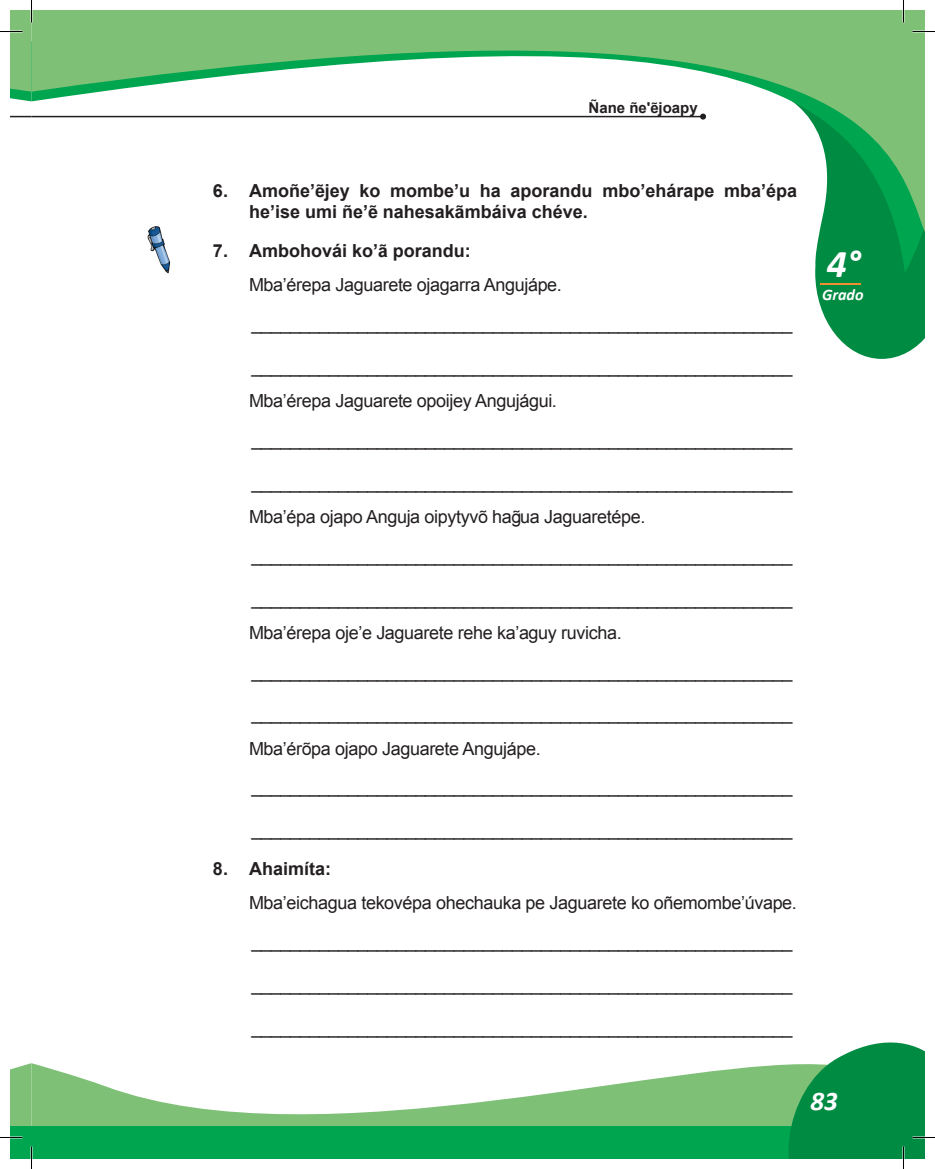
<style>
.page{position:relative;width:935px;height:1169px;background:#fff}
.page>*{position:absolute;margin:0;border:0;box-sizing:border-box;transform-origin:0 0}
.t1{font:italic 700 39.6px "Calibri";color:#fff}
.t2{font:italic 700 27px "Calibri";color:#fff}
.t3{font:18px/34.3px "Guarani Arial Regular";letter-spacing:-.02em;color:#231f20}
.t4{font:18px/21.6px "Guarani Arial Bold";color:#231f20}
.t5{font:italic 700 16.05px "Calibri";color:#fff}
.t6{font:15px "Guarani Arial Bold";color:#231f20}
</style>
<div class="page">
<svg style="left:815px;top:273px;width:109px;height:86px;fill:#008b43"></svg>
<svg style="left:32px;top:10px;width:892px;height:263px"></svg>
<hr style="left:820px;top:283px;width:41px;height:2px;background:#ee8e2e">
<svg style="left:32px;top:1063px;width:738px;height:63px"></svg>
<div style="left:32px;top:1126px;width:887px;height:32px;background:#00a54f"></div>
<hr style="left:32px;top:116px;width:671px;height:1px;background:#231f20">
<svg style="left:700px;top:114px;width:6px;height:6px"></svg>
<img style="left:138px;top:225px;width:75px;height:49px">
<hr style="left:902px;top:0;width:2px;height:23px;background:#fff">
<svg style="left:912px;top:31px;width:23px;height:1px"></svg>
<svg style="left:0;top:0;width:32px;height:118px"></svg>
<svg style="left:0;top:1063px;width:32px;height:106px"></svg>
<svg style="left:903px;top:0;width:1px;height:23px"></svg>
<svg style="left:770px;top:1042px;width:165px;height:127px"></svg>
<p class="t6" style="left:588px;top:100px;width:111px">Ñane ñe'êjoapy</p>
<p class="t4" style="left:249px;top:180px;width:549px;text-indent:-36px">6. Amoñe’êjey ko mombe’u ha aporandu mbo’ehárape mba’épa he’ise umi ñe’ê nahesakâmbáiva chéve.</p>
<p class="t4" style="left:213px;top:240px;width:259px">7. Ambohovái ko’â porandu:</p>
<p class="t3" style="left:249px;top:266px;width:545px;line-height:38.5px">Mba’érepa Jaguarete ojagarra Angujápe. ________________________________________________________</p>
<p class="t3" style="left:249px;top:349px;width:545px">________________________________________________________<br>Mba’érepa Jaguarete opoijey Angujágui.</p>
<p class="t3" style="left:252px;top:422px;width:542px">________________________________________________________</p>
<p class="t3" style="left:249px;top:465px;width:545px">________________________________________________________<br>Mba’épa ojapo Anguja oipytyvô haæua Jaguaretépe.</p>
<p class="t3" style="left:252px;top:538px;width:542px">________________________________________________________</p>
<p class="t3" style="left:249px;top:581px;width:545px">________________________________________________________<br>Mba’érepa oje’e Jaguarete rehe ka’aguy ruvicha.</p>
<p class="t3" style="left:252px;top:654px;width:542px">________________________________________________________</p>
<p class="t3" style="left:249px;top:697px;width:545px">________________________________________________________<br>Mba’érôpa ojapo Jaguarete Angujápe.</p>
<p class="t3" style="left:252px;top:770px;width:542px">________________________________________________________</p>
<p class="t3" style="left:252px;top:813px;width:542px">________________________________________________________</p>
<p class="t4" style="left:213px;top:858px;width:120px">8. Ahaimíta:</p>
<p class="t3" style="left:249px;top:883px;width:549px;line-height:38.5px">Mba’eichagua tekovépa ohechauka pe Jaguarete ko oñemombe’úvape. ________________________________________________________</p>
<p class="t3" style="left:252px;top:967px;width:542px">________________________________________________________</p>
<p class="t3" style="left:252px;top:1010px;width:542px">________________________________________________________</p>
<h1 class="t1" style="left:827px;top:240px;width:35px">4°</h1>
<p class="t5" style="left:822px;top:284px;width:43px">Grado</p>
<h2 class="t2" style="left:810px;top:1084px;width:29px">83</h2>
</div>
